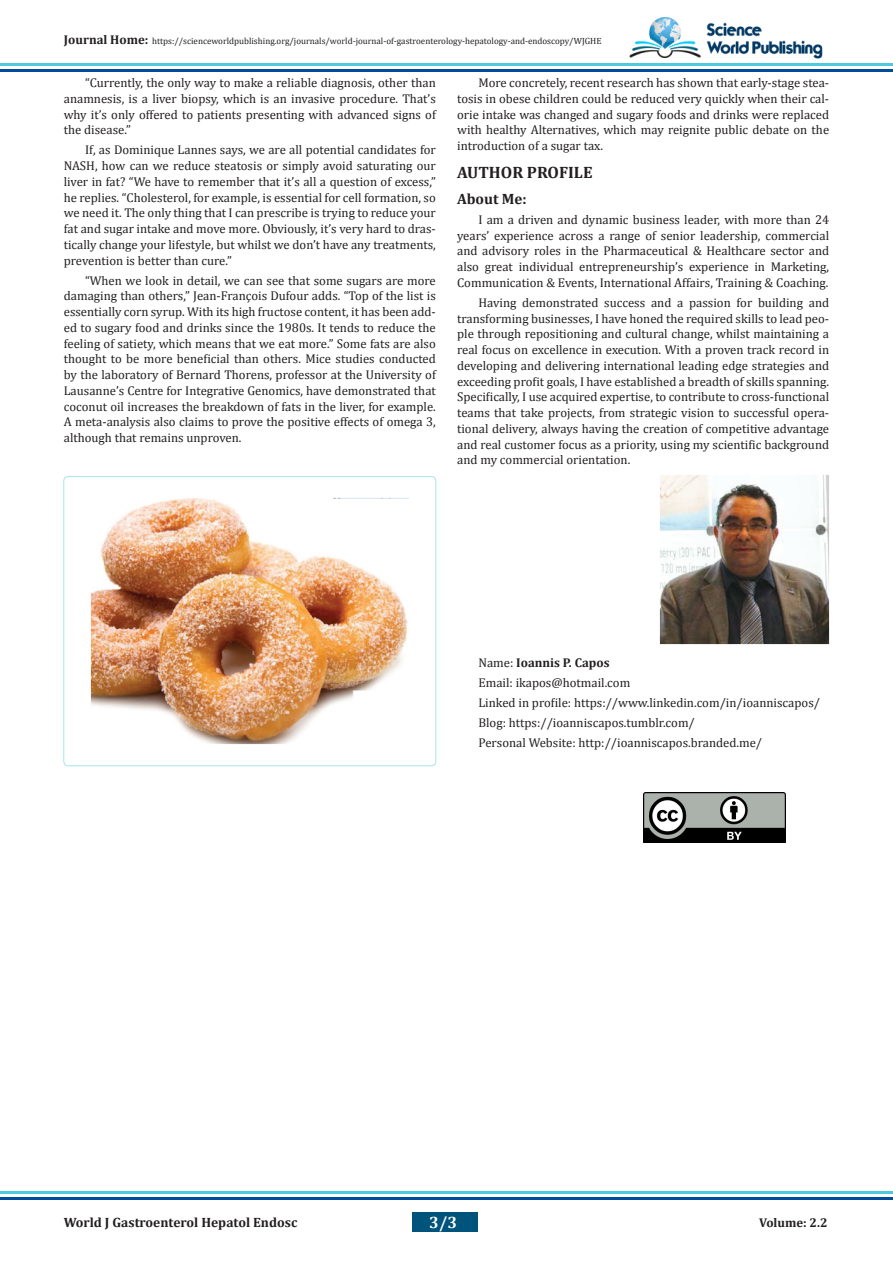
<style>
.page{position:relative;width:893px;height:1263px;background:#fff}
.page>*{position:absolute;margin:0;border:0;box-sizing:border-box;transform-origin:0 0}
.t1{font:700 16.5px "Cambria";color:#231f20}
.t2{font:700 16.5px "Cambria";color:#fff}
.t3{font:700 15px "Cambria";color:#231f20}
.t4{font:700 13.5px "Cambria";color:#231f20}
.t5{font:12.75px/15.8px "Cambria";color:#231f20;text-align:justify}
.t6{font:700 12.75px "Cambria";color:#231f20}
.t7{font:9px "Cambria";color:#231f20}
.s1{font-weight:700;font-size:12.75px}
.s2{font-weight:400}
</style>
<div class="page">
<div style="left:412px;top:1212px;width:66px;height:19px;background:#00547b"></div>
<img style="left:623px;top:17px;width:206px;height:47px">
<hr style="left:0;top:64px;width:893px;height:2px;background:#4fc8db">
<hr style="left:0;top:70px;width:893px;height:2px;background:#004c99">
<hr style="left:0;top:1192px;width:893px;height:2px;background:#4fc8db">
<hr style="left:0;top:1198px;width:893px;height:2px;background:#004c99">
<img style="left:659px;top:475px;width:170px;height:169px">
<img style="left:90px;top:498px;width:319px;height:246px">
<div style="left:63px;top:476px;width:373px;height:290px;border:1px solid #4fc8db;border-radius:4px"></div>
<img style="left:643px;top:793px;width:143px;height:50px">
<p class="t7" style="left:64px;top:35px;width:539px"><span class="s1">Journal Home:</span> https://scienceworldpublishing.org/journals/world-journal-of-gastroenterology-hepatology-and-endoscopy/WJGHE</p>
<p class="t5" style="left:64px;top:75px;width:374px;text-indent:21px">“Currently, the only way to make a reliable diagnosis, other than anamnesis, is a liver biopsy, which is an invasive procedure. That’s why it’s only offered to patients presenting with advanced signs of the disease.”</p>
<p class="t5" style="left:64px;top:142px;width:374px;text-indent:21px">If, as Dominique Lannes says, we are all potential candidates for NASH, how can we reduce steatosis or simply avoid saturating our liver in fat? “We have to remember that it’s all a question of excess,” he replies. “Cholesterol, for example, is essential for cell formation, so we need it. The only thing that I can prescribe is trying to reduce your fat and sugar intake and move more. Obviously, it’s very hard to dras&shy;tically change your lifestyle, but whilst we don’t have any treatments, prevention is better than cure.”</p>
<p class="t5" style="left:64px;top:272px;width:374px;text-indent:21px">“When we look in detail, we can see that some sugars are more damaging than others,” Jean-François Dufour adds. “Top of the list is essentially corn syrup. With its high fructose content, it has been add&shy;ed to sugary food and drinks since the 1980s. It tends to reduce the feeling of satiety, which means that we eat more.” Some fats are also thought to be more beneficial than others. Mice studies conducted by the laboratory of Bernard Thorens, professor at the University of Lausanne’s Centre for Integrative Genomics, have demonstrated that coconut oil increases the breakdown of fats in the liver, for example.<br>A meta-analysis also claims to prove the positive effects of omega 3, although that remains unproven.</p>
<p class="t5" style="left:457px;top:75px;width:374px;text-indent:21px">More concretely, recent research has shown that early-stage stea&shy;tosis in obese children could be reduced very quickly when their cal&shy;orie intake was changed and sugary foods and drinks were replaced with healthy Alternatives, which may reignite public debate on the introduction of a sugar tax.</p>
<p class="t1" style="left:457px;top:161px;width:137px">AUTHOR PROFILE</p>
<p class="t3" style="left:457px;top:188px;width:71px">About Me:</p>
<p class="t5" style="left:457px;top:211px;width:374px;text-indent:21px">I am a driven and dynamic business leader, with more than 24 years’ experience across a range of senior leadership, commercial and advisory roles in the Pharmaceutical &amp; Healthcare sector and also great individual entrepreneurship’s experience in Marketing, Communication &amp; Events, International Affairs, Training &amp; Coaching.</p>
<p class="t5" style="left:457px;top:294px;width:374px;text-indent:21px">Having demonstrated success and a passion for building and transforming businesses, I have honed the required skills to lead peo&shy;ple through repositioning and cultural change, whilst maintaining a real focus on excellence in execution. With a proven track record in developing and delivering international leading edge strategies and exceeding profit goals, I have established a breadth of skills spanning.<br>Specifically, I use acquired expertise, to contribute to cross-functional teams that take projects, from strategic vision to successful opera&shy;tional delivery, always having the creation of competitive advantage and real customer focus as a priority, using my scientific background and my commercial orientation.</p>
<p class="t6" style="left:478px;top:653px;width:133px"><span class="s2">Name:</span> Ioannis P. Capos</p>
<p class="t5" style="left:478px;top:674px;width:153px">Email: ikapos@hotmail.com</p>
<p class="t5" style="left:478px;top:694px;width:343px">Linked in profile: https://www.linkedin.com/in/ioanniscapos/</p>
<p class="t5" style="left:478px;top:714px;width:218px">Blog: https://ioanniscapos.tumblr.com/</p>
<p class="t5" style="left:478px;top:734px;width:285px">Personal Website: http://ioanniscapos.branded.me/</p>
<p class="t2" style="left:429px;top:1211px;width:29px">3/3</p>
<p class="t4" style="left:64px;top:1213px;width:235px">World J Gastroenterol Hepatol Endosc</p>
<p class="t6" style="left:759px;top:1213px;width:70px">Volume: 2.2</p>
</div>
